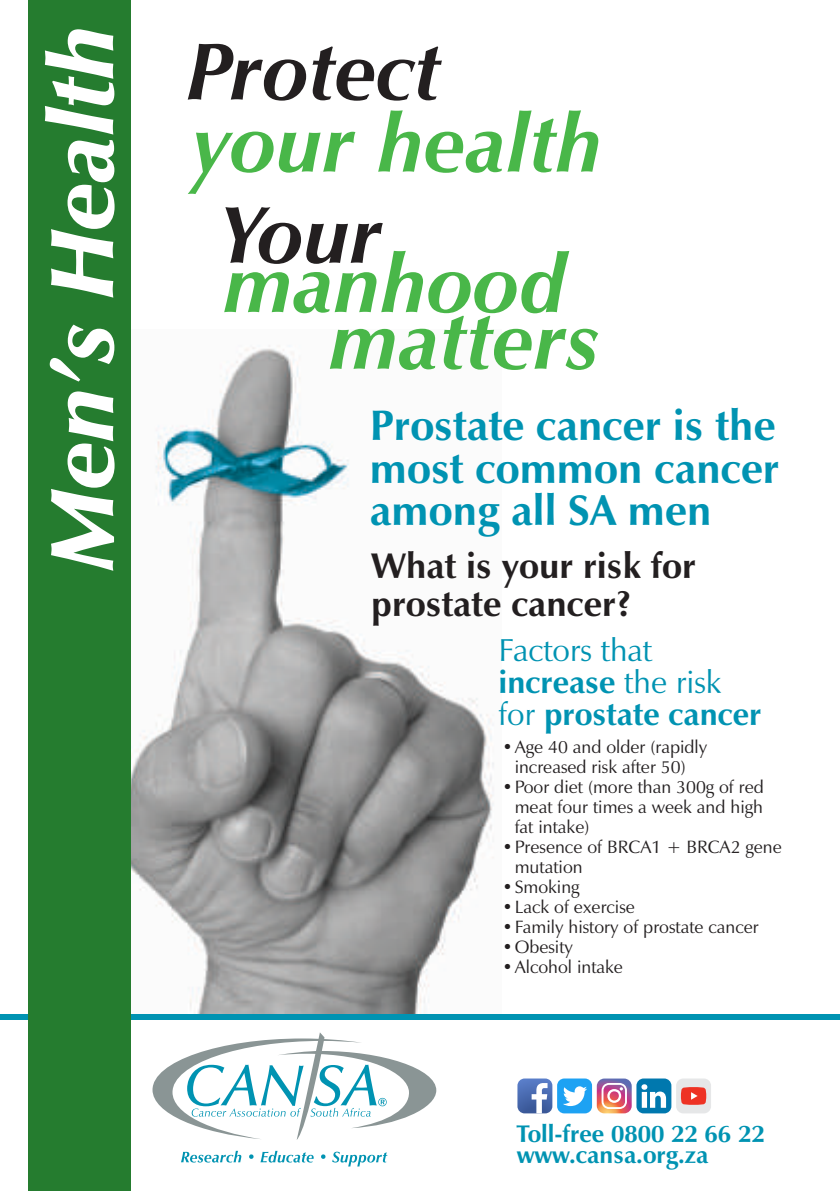
<style>
.page{position:relative;width:840px;height:1191px;background:#fff}
.page>*{position:absolute;margin:0;border:0;box-sizing:border-box;transform-origin:0 0}
.t1{font:italic 700 81.6px "Zapf Humanist 601 BT";color:#49b749}
.t2{font:italic 700 81.6px "Zapf Humanist 601 BT";color:#231f20}
.t3{font:700 43px/42.4px "Zapf Humanist 601 BT";color:#0093b2;text-align:justify}
.t4{font:700 36px/37.8px "Zapf Humanist 601 BT";color:#231f20}
.t5{font:700 32px/31.6px "Zapf Humanist 601 BT";color:#0093b2}
.t6{font:700 24.4px/21px "Zapf Humanist 601 BT";color:#0093b2}
.t7{font:18px/20px "Zapf Humanist 601 BT";color:#231f20}
.s1{font-weight:400}
</style>
<div class="page">
<img style="left:131px;top:345px;width:363px;height:669px">
<div style="left:0;top:1014px;width:839px;height:5px;background:#0093b2"></div>
<svg style="left:181px;top:1150px;width:206px;height:16px"></svg>
<svg style="left:152px;top:1032px;width:284px;height:108px"></svg>
<div style="left:28px;top:0;width:103px;height:1191px;background:#257c2f"></div>
<svg style="left:51px;top:391px;width:63px;height:180px"></svg>
<svg style="left:50px;top:324px;width:64px;height:57px"></svg>
<svg style="left:45px;top:29px;width:69px;height:269px"></svg>
<div style="left:595px;top:1077px;width:37px;height:37px;border:2px solid #fff;border-radius:8px"></div>
<svg style="left:596px;top:1078px;width:35px;height:35px"></svg>
<svg style="left:601px;top:1083px;width:25px;height:26px"></svg>
<div style="left:674px;top:1077px;width:37px;height:37px;border:2px solid #fff;border-radius:7px"></div>
<div style="left:675px;top:1078px;width:35px;height:35px;background:#e6e7e8;border-radius:7px"></div>
<svg style="left:680px;top:1087px;width:25px;height:17px"></svg>
<div style="left:556px;top:1077px;width:36px;height:37px;border:2px solid #fff;border-radius:7px"></div>
<div style="left:556px;top:1078px;width:35px;height:35px;background:#1da2f3;border-radius:7px"></div>
<svg style="left:563px;top:1086px;width:23px;height:20px"></svg>
<div style="left:516px;top:1077px;width:37px;height:37px;border:2px solid #fff;border-radius:7px"></div>
<svg style="left:517px;top:1078px;width:35px;height:35px"></svg>
<svg style="left:531px;top:1083px;width:16px;height:30px"></svg>
<div style="left:635px;top:1077px;width:37px;height:37px;border:2px solid #fff;border-radius:7px"></div>
<div style="left:636px;top:1078px;width:35px;height:35px;background:#0078ae;border-radius:7px"></div>
<svg style="left:641px;top:1084px;width:24px;height:23px"></svg>
<h1 class="t2" style="left:187px;top:38px;width:255px">Protect</h1>
<h1 class="t1" style="left:194px;top:110px;width:410px">your health</h1>
<h1 class="t2" style="left:222px;top:201px;width:162px">Your</h1>
<h1 class="t1" style="left:224px;top:250px;width:343px">manhood</h1>
<h1 class="t1" style="left:330px;top:307px;width:271px">matters</h1>
<h2 class="t3" style="left:369px;top:408px;width:411px">Prostate cancer is the most common cancer among all SA men</h2>
<h3 class="t4" style="left:371px;top:549px;width:326px">What is your risk for prostate cancer?</h3>
<h3 class="t5" style="left:498px;top:637px;width:264px"><span class="s1">Factors that </span>increase <span class="s1">the risk for</span> prostate cancer</h3>
<p class="t7" style="left:514px;top:738px;width:268px">Age 40 and older (rapidly increased risk after 50)<br>Poor diet (more than 300g of red meat four times a week and high fat intake)<br>Presence of BRCA1 + BRCA2 gene mutation<br>Smoking<br>Lack of exercise<br>Family history of prostate cancer<br>Obesity<br>Alcohol intake</p>
<h3 class="t6" style="left:516px;top:1125px;width:250px">Toll-free 0800 22 66 22 www.cansa.org.za</h3>
</div>
